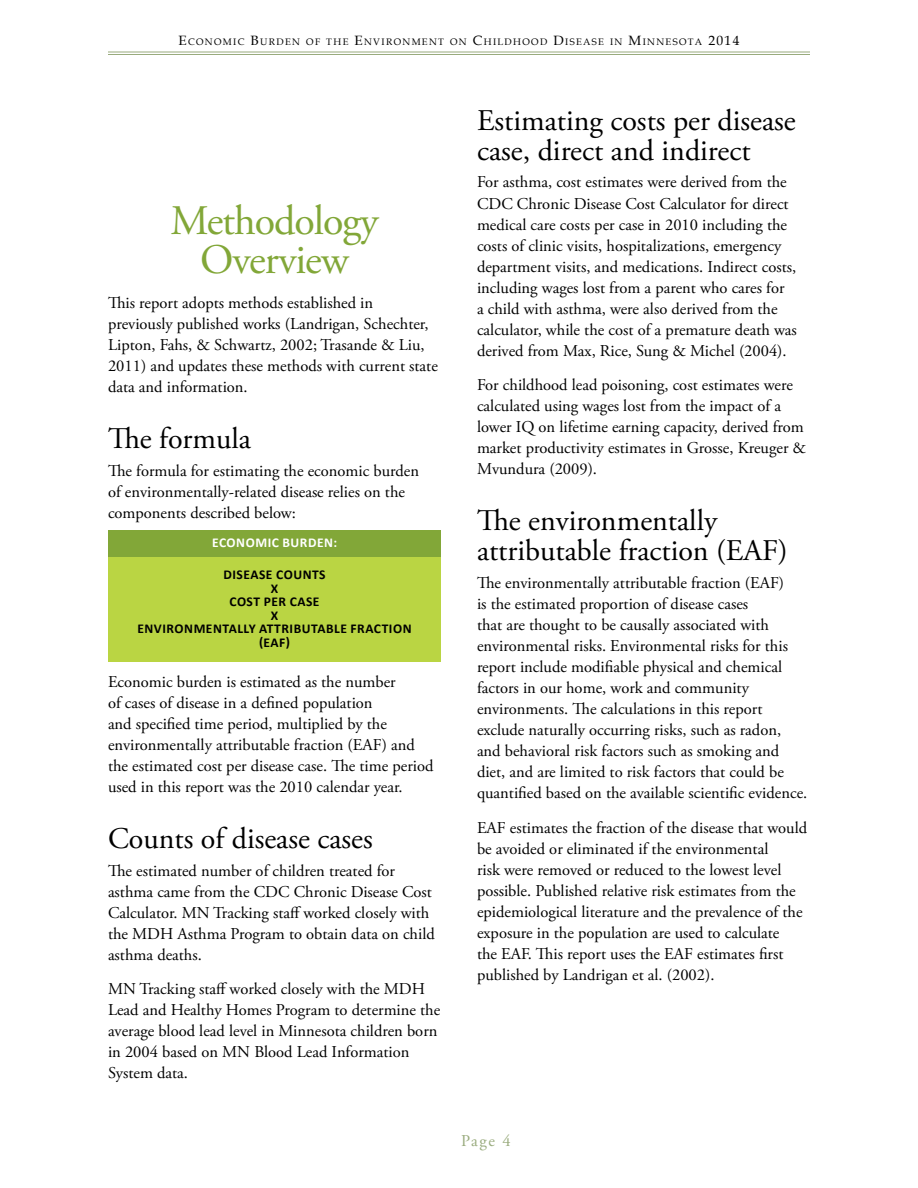
<style>
.page{position:relative;width:918px;height:1188px;background:#fff}
.page>*{position:absolute;margin:0;border:0;box-sizing:border-box;transform-origin:0 0}
.t1{font:42px/39px "Adobe Garamond Pro";letter-spacing:-.025em;color:#82a738;text-align:center}
.t2{font:30px/30px "Adobe Garamond Pro";color:#000}
.t3{font:16.5px/21px "Adobe Garamond Pro";color:#000}
.t4{font:16.5px "Adobe Garamond Pro";color:#99ab7d}
.t5{font:700 13.5px/13.5px "Calibri";letter-spacing:.04em;color:#000;text-align:center}
.t6{font:700 13.5px "Calibri";letter-spacing:.04em;color:#fff}
.t7{font:9.45px "Book Antiqua";letter-spacing:.145em;color:#000}
.s1{font-size:13.5px}
</style>
<div class="page">
<div style="left:108px;top:538px;width:333px;height:124px;background:#bad543"></div>
<div style="left:108px;top:530px;width:333px;height:27px;background:#82a738"></div>
<hr style="left:108px;top:52px;width:702px;height:1px;background:#99ab7d">
<hr style="left:108px;top:54px;width:702px;height:1px;background:#99ab7d">
<p class="t7" style="left:179px;top:35px;width:562px"><span class="s1">E</span>CONOMIC <span class="s1">B</span>URDEN OF THE <span class="s1">E</span>NVIRONMENT ON <span class="s1">C</span>HILDHOOD <span class="s1">D</span>ISEASE IN <span class="s1">M</span>INNESOTA <span class="s1">2014</span></p>
<h2 class="t1" style="left:170px;top:203px;width:210px">Methodology<br>Overview</h2>
<p class="t3" style="left:108px;top:293px;width:331px">This report adopts methods established in previously published works (Landrigan, Schechter, Lipton, Fahs, &amp; Schwartz, 2002; Trasande &amp; Liu, 2011) and updates these methods with current state data and information.</p>
<h3 class="t2" style="left:108px;top:425px;width:145px">The formula</h3>
<p class="t3" style="left:108px;top:461px;width:313px">The formula for estimating the economic burden of environmentally-related disease relies on the components described below:</p>
<p class="t6" style="left:212px;top:534px;width:126px">ECONOMIC BURDEN:</p>
<p class="t5" style="left:137px;top:568px;width:276px">DISEASE COUNTS<br>X<br>COST PER CASE<br>X<br>ENVIRONMENTALLY ATTRIBUTABLE FRACTION (EAF)</p>
<p class="t3" style="left:108px;top:672px;width:327px">Economic burden is estimated as the number<br>of cases of disease in a defined population<br>and specified time period, multiplied by the environmentally attributable fraction (EAF) and the estimated cost per disease case. The time period used in this report was the 2010 calendar year.</p>
<h3 class="t2" style="left:108px;top:825px;width:266px">Counts of disease cases</h3>
<p class="t3" style="left:108px;top:861px;width:328px">The estimated number of children treated for asthma came from the CDC Chronic Disease Cost Calculator. MN Tracking staff worked closely with the MDH Asthma Program to obtain data on child asthma deaths.</p>
<p class="t3" style="left:108px;top:979px;width:334px">MN Tracking staff worked closely with the MDH Lead and Healthy Homes Program to determine the average blood lead level in Minnesota children born in 2004 based on MN Blood Lead Information System data.</p>
<h2 class="t2" style="left:477px;top:106px;width:320px">Estimating costs per disease case, direct and indirect</h2>
<p class="t3" style="left:477px;top:172px;width:321px">For asthma, cost estimates were derived from the CDC Chronic Disease Cost Calculator for direct medical care costs per case in 2010 including the costs of clinic visits, hospitalizations, emergency department visits, and medications. Indirect costs, including wages lost from a parent who cares for<br>a child with asthma, were also derived from the calculator, while the cost of a premature death was derived from Max, Rice, Sung &amp; Michel (2004).</p>
<p class="t3" style="left:477px;top:375px;width:331px">For childhood lead poisoning, cost estimates were calculated using wages lost from the impact of a lower IQ on lifetime earning capacity, derived from market productivity estimates in Grosse, Kreuger &amp; Mvundura (2009).</p>
<h3 class="t2" style="left:477px;top:507px;width:312px">The environmentally attributable fraction (EAF)</h3>
<p class="t3" style="left:477px;top:573px;width:332px">The environmentally attributable fraction (EAF)<br>is the estimated proportion of disease cases<br>that are thought to be causally associated with environmental risks. Environmental risks for this report include modifiable physical and chemical factors in our home, work and community environments. The calculations in this report exclude naturally occurring risks, such as radon, and behavioral risk factors such as smoking and diet, and are limited to risk factors that could be quantified based on the available scientific evidence.</p>
<p class="t3" style="left:477px;top:817px;width:332px">EAF estimates the fraction of the disease that would be avoided or eliminated if the environmental<br>risk were removed or reduced to the lowest level possible. Published relative risk estimates from the epidemiological literature and the prevalence of the exposure in the population are used to calculate<br>the EAF. This report uses the EAF estimates first published by Landrigan et al. (2002).</p>
<p class="t4" style="left:461px;top:1131px;width:51px">Page 4</p>
</div>
